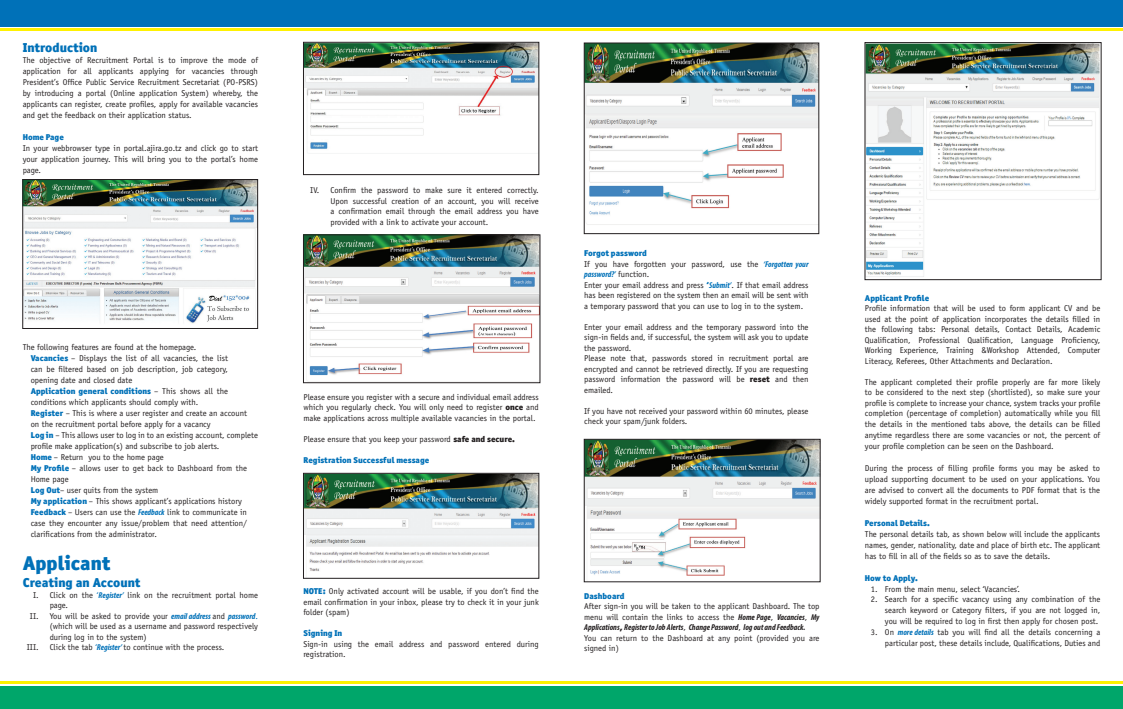
<style>
.page{position:relative;width:1123px;height:709px;background:#fff}
.page>*{position:absolute;margin:0;border:0;box-sizing:border-box;transform-origin:0 0}
.t1{font:900 20px "Officina San ITC";color:#0071b8}
.t2{font:900 13px "Officina San ITC";color:#0071b8}
.t3{font:8.5px/10.5px "Officina Sans";color:#231f20;text-align:justify}
.t4{font:900 8.5px "Officina San ITC";color:#0071b8}
.t5{font:italic 700 condensed 8.5px "Myriad Pro";color:#231f20}
.t6{font:italic 700 condensed 8.5px "Myriad Pro";color:#0071b8}
.s1{font-family:"Officina San ITC";font-weight:900;color:#0071b8}
.s2{font-family:"Officina Sans";font-weight:400;color:#231f20}
.s3{font-family:"Myriad Pro";font-weight:700;font-style:italic;font-stretch:condensed;color:#0071b8}
.s4{color:#0071b8}
.s5{font-family:"Officina San ITC";font-weight:900}
.s6{font-family:"Officina Sans";font-weight:400;font-style:normal;font-stretch:normal;color:#231f20}
.s7{font-family:"Myriad Pro";font-weight:700;font-style:italic;font-stretch:condensed}
.s8{font-family:"Officina San ITC";font-weight:900;font-style:normal;font-stretch:normal}
.s9{font-family:"Officina Sans";font-weight:400;font-style:normal;font-stretch:normal}
</style>
<div class="page">
<img style="left:25px;top:181px;width:231px;height:143px">
<div style="left:23px;top:179px;width:235px;height:149px;border:1px solid #231f20"></div>
<img style="left:305px;top:44px;width:232px;height:105px">
<div style="left:303px;top:42px;width:236px;height:133px;border:1px solid #231f20"></div>
<img style="left:305px;top:237px;width:233px;height:139px">
<div style="left:303px;top:235px;width:237px;height:148px;border:1px solid #231f20"></div>
<img style="left:305px;top:475px;width:232px;height:96px">
<div style="left:303px;top:473px;width:236px;height:105px;border:1px solid #231f20"></div>
<img style="left:586px;top:45px;width:231px;height:180px">
<div style="left:584px;top:43px;width:235px;height:191px;border:1px solid #231f20"></div>
<img style="left:586px;top:441px;width:232px;height:135px">
<div style="left:584px;top:439px;width:236px;height:143px;border:1px solid #231f20"></div>
<img style="left:867px;top:45px;width:232px;height:232px">
<div style="left:0;top:0;width:1123px;height:26px;background:#0071b8"></div>
<hr style="left:0;top:28px;width:1123px;height:3px;background:#fff101">
<hr style="left:0;top:680px;width:1123px;height:3px;background:#fff101">
<div style="left:0;top:686px;width:1123px;height:23px;background:#00a66a"></div>
<h2 class="t2" style="left:23px;top:39px;width:76px">Introduction</h2>
<p class="t3" style="left:23px;top:55px;width:237px;line-height:11px">The objective of Recruitment Portal is to improve the mode of application for all applicants applying for vacancies through President’s Office Public Service Recruitment Secretariat (PO-PSRS) by introducing a portal (Online application System) whereby, the applicants can register, create profiles, apply for available vacancies and get the feedback on their application status.</p>
<p class="t4" style="left:23px;top:132px;width:43px">Home Page</p>
<p class="t3" style="left:23px;top:143px;width:237px;line-height:11px">In your webbrowser type in portal.ajira.go.tz and click go to start your application journey. This will bring you to the portal’s home page.</p>
<p class="t3" style="left:31px;top:341px;width:199px;line-height:11px;text-align:left;text-indent:-8px">The following features are found at the homepage.<br><span class="s1">Vacancies</span> – Displays the list of all vacancies, the list can be filtered based on job description, job category, opening date and closed date</p>
<p class="t4" style="left:31px;top:385px;width:199px">Application general conditions <span class="s2">– This shows all the</span></p>
<p class="t3" style="left:31px;top:396px;width:229px;line-height:11px;text-align:left">conditions which applicants should comply with.<br><span class="s1">Register</span> – This is where a user register and create an account<br>on the recruitment portal before apply for a vacancy<br><span class="s1">Log in</span> – This allows user to log in to an existing account, complete profile make application(s) and subscribe to job alerts.<br><span class="s1">Home</span> – Return you to the home page<br><span class="s1">My Profile</span> – allows user to get back to Dashboard from the Home page<br><span class="s1">Log Out</span>– user quits from the system<br><span class="s1">My application</span> – This shows applicant’s applications history <span class="s1">Feedback</span> – Users can use the <span class="s3">Feedback</span> link to communicate in case they encounter any issue/problem that need attention/ clarifications from the administrator.</p>
<h1 class="t1" style="left:23px;top:550px;width:89px">Applicant</h1>
<h2 class="t2" style="left:23px;top:574px;width:119px">Creating an Account</h2>
<p class="t3" style="left:33px;top:589px;width:226px">I. Click on the <span class="s4">‘</span><span class="s3">Register’</span> link on the recruitment portal home</p>
<p class="t3" style="left:50px;top:600px;width:20px">page.</p>
<p class="t3" style="left:30px;top:610px;width:230px">II. You will be asked to provide your <span class="s3">email address</span> and <span class="s3">password</span><span class="s4">.</span></p>
<p class="t3" style="left:50px;top:621px;width:210px">(which will be used as a username and password respectively</p>
<p class="t3" style="left:50px;top:631px;width:98px">during log in to the system)</p>
<p class="t3" style="left:27px;top:642px;width:13px">III.</p>
<p class="t3" style="left:50px;top:642px;width:176px">Click the tab <span class="s4">‘</span><span class="s3">Register’</span> to continue with the process.</p>
<p class="t3" style="left:330px;top:185px;width:210px;text-indent:-20px">IV. Confirm the password to make sure it entered correctly.<br>Upon successful creation of an account, you will receive a confirmation email through the email address you have provided with a link to activate your account.</p>
<p class="t3" style="left:303px;top:391px;width:237px">Please ensure you register with a secure and individual email address which you regularly check. You will only need to register <span class="s5">once</span> and make applications across multiple available vacancies in the portal.</p>
<p class="t3" style="left:303px;top:433px;width:213px">Please ensure that you keep your password <span class="s5">safe and secure.</span></p>
<p class="t4" style="left:303px;top:454px;width:127px">Registration Successful message</p>
<p class="t3" style="left:303px;top:586px;width:237px"><span class="s1">NOTE:</span> Only activated account will be usable, if you don’t find the email confirmation in your inbox, please try to check it in your junk folder (spam)</p>
<p class="t4" style="left:303px;top:628px;width:40px">Signing In</p>
<p class="t3" style="left:303px;top:638px;width:237px">Sign-in using the email address and password entered during registration.</p>
<p class="t4" style="left:584px;top:248px;width:64px">Forgot password</p>
<p class="t3" style="left:584px;top:258px;width:226px">If you have forgotten your password, use the <span class="s3">‘Forgotten your</span></p>
<p class="t6" style="left:584px;top:269px;width:67px">password?’ <span class="s6">function.</span></p>
<p class="t3" style="left:584px;top:279px;width:226px">Enter your email address and press <span class="s1">‘</span><span class="s3">Submit’</span>. If that email address has been registered on the system then an email will be sent with a temporary password that you can use to log in to the system.</p>
<p class="t3" style="left:584px;top:321px;width:226px;text-align:left">Enter your email address and the temporary password into the sign-in fields and, if successful, the system will ask you to update the password.<br>Please note that, passwords stored in recruitment portal are encrypted and cannot be retrieved directly. If you are requesting password information the password will be <span class="s5">reset</span> and then emailed.</p>
<p class="t3" style="left:584px;top:405px;width:226px">If you have not received your password within 60 minutes, please check your spam/junk folders.</p>
<p class="t4" style="left:584px;top:590px;width:42px">Dashboard</p>
<p class="t3" style="left:584px;top:601px;width:237px">After sign-in you will be taken to the applicant Dashboard. The top menu will contain the links to access the <span class="s7">Home Page</span>, <span class="s7">Vacancies</span>, <span class="s7">My</span></p>
<p class="t5" style="left:584px;top:622px;width:223px">Applications<span class="s8">,</span> Register to Job Alerts<span class="s9">,</span> Change Password<span class="s9">,</span> log out and Feedback.</p>
<p class="t3" style="left:584px;top:632px;width:237px">You can return to the Dashboard at any point (provided you are signed in)</p>
<p class="t4" style="left:865px;top:292px;width:66px">Applicant Profile</p>
<p class="t3" style="left:865px;top:303px;width:237px">Profile information that will be used to form applicant CV and be used at the point of application incorporates the details filled in the following tabs: Personal details, Contact Details, Academic Qualification, Professional Qualification, Language Proficiency, Working Experience, Training &amp;Workshop Attended, Computer Literacy, Referees, Other Attachments and Declaration.</p>
<p class="t3" style="left:865px;top:376px;width:237px">The applicant completed their profile properly are far more likely to be considered to the next step (shortlisted), so make sure your profile is complete to increase your chance, system tracks your profile completion (percentage of completion) automatically while you fill the details in the mentioned tabs above, the details can be filled anytime regardless there are some vacancies or not, the percent of your profile completion can be seen on the Dashboard.</p>
<p class="t3" style="left:865px;top:462px;width:237px;line-height:10.9px">During the process of filling profile forms you may be asked to upload supporting document to be used on your applications. You are advised to convert all the documents to PDF format that is the widely supported format in the recruitment portal.</p>
<p class="t4" style="left:865px;top:517px;width:67px">Personal Details.</p>
<p class="t3" style="left:865px;top:528px;width:237px;line-height:10.9px">The personal details tab, as shown below will include the applicants names, gender, nationality, date and place of birth etc. The applicant has to fill in all of the fields so as to save the details.</p>
<p class="t4" style="left:865px;top:572px;width:54px">How to Apply.</p>
<p class="t3" style="left:871px;top:583px;width:151px">1. From the main menu, select ‘Vacancies’.</p>
<p class="t3" style="left:885px;top:594px;width:217px;line-height:10.9px;text-indent:-14px">2. Search for a specific vacancy using any combination of the search keyword or Category filters, if you are not logged in, you will be required to log in first then apply for chosen post.</p>
<p class="t3" style="left:871px;top:627px;width:231px;line-height:10.9px;text-align:right">3. On <span class="s3">more details</span> tab you will find all the details concerning a particular post, these details include, Qualifications, Duties and</p>
</div>
